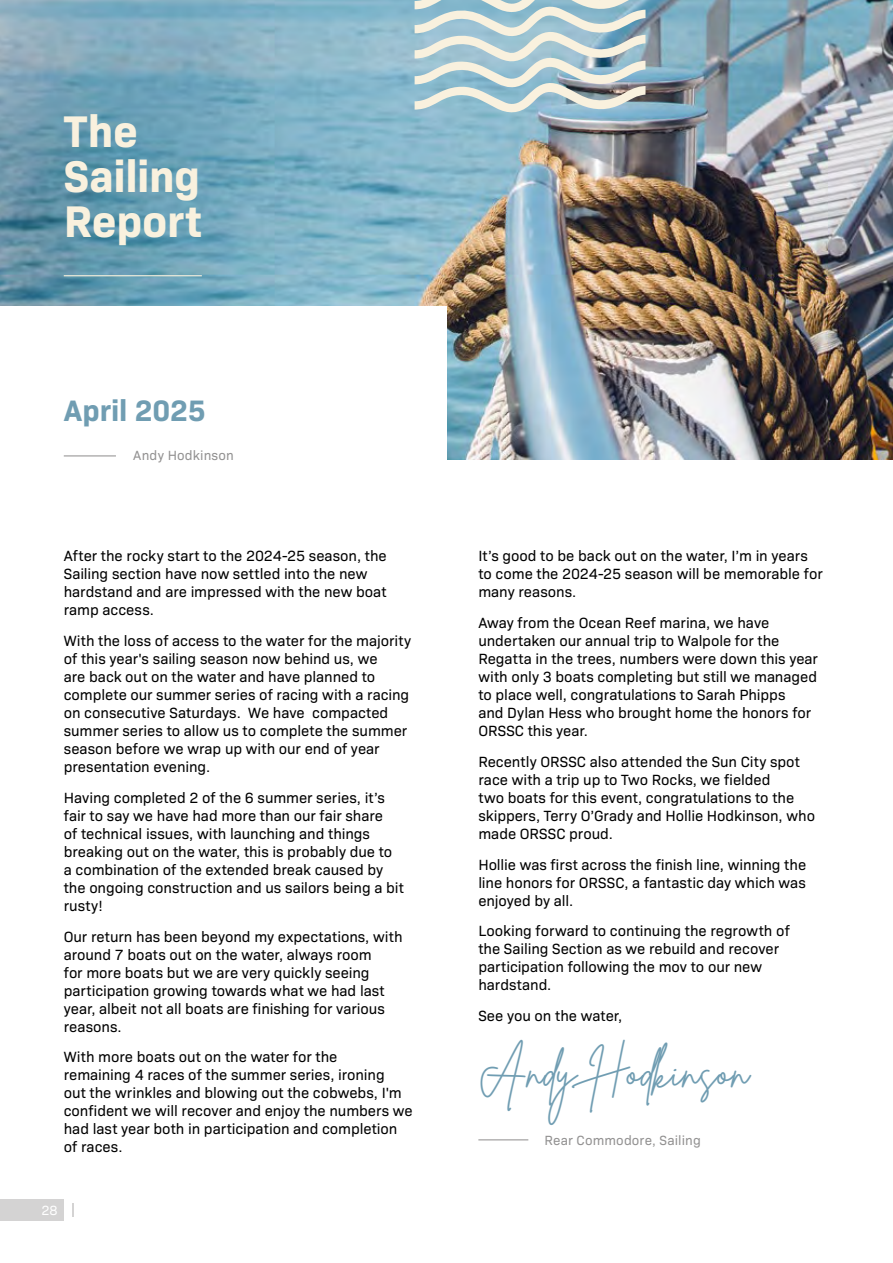
<style>
.page{position:relative;width:893px;height:1263px;background:#fff}
.page>*{position:absolute;margin:0;border:0;box-sizing:border-box;transform-origin:0 0}
.t1{font:700 45px/45px "Bio Sans";letter-spacing:-.01em;color:#f9f1de}
.t2{font:45px "Brittany Signature";color:#709db2}
.t3{font:700 30px "Bio Sans";letter-spacing:-.005em;color:#709db2}
.body{font:15px/18px "Bio Sans";color:#000}
.t4{font:13.5px "Bio Sans";letter-spacing:.01em;color:#939292}
.t5{font:13.5px "Bio Sans";color:#fff}
</style>
<div class="page">
<img style="left:0;top:0;width:893px;height:460px">
<svg style="left:415px;top:0;width:230px;height:114px"></svg>
<div style="left:0;top:306px;width:446px;height:957px;background:#fff"></div>
<hr style="left:64px;top:455px;width:52px;height:1px;background:#939292">
<hr style="left:478px;top:1139px;width:50px;height:1px;background:#939292">
<hr style="left:64px;top:275px;width:138px;height:1px;background:#f9f1de">
<div style="left:0;top:1199px;width:64px;height:21px;background:#d4d3d3"></div>
<svg style="left:72px;top:1203px;width:2px;height:13px"></svg>
<p class="t1" style="left:64px;top:105px;width:140px">The<br>Sailing<br>Report</p>
<p class="t3" style="left:64px;top:388px;width:143px">April 2025</p>
<p class="t4" style="left:133px;top:445px;width:102px">Andy Hodkinson</p>
<p class="body" style="left:64px;top:546px;width:324px">After the rocky start to the 2024-25 season, the Sailing section have now settled into the new hardstand and are impressed with the new boat ramp access.</p>
<p class="body" style="left:64px;top:631px;width:349px">With the loss of access to the water for the majority of this year's sailing season now behind us, we<br>are back out on the water and have planned to complete our summer series of racing with a racing on consecutive Saturdays. We have compacted summer series to allow us to complete the summer season before we wrap up with our end of year presentation evening.</p>
<p class="body" style="left:64px;top:787px;width:341px">Having completed 2 of the 6 summer series, it’s fair to say we have had more than our fair share<br>of technical issues, with launching and things breaking out on the water, this is probably due to a combination of the extended break caused by the ongoing construction and us sailors being a bit rusty!</p>
<p class="body" style="left:64px;top:926px;width:340px">Our return has been beyond my expectations, with around 7 boats out on the water, always room<br>for more boats but we are very quickly seeing participation growing towards what we had last year, albeit not all boats are finishing for various reasons.</p>
<p class="body" style="left:64px;top:1047px;width:350px">With more boats out on the water for the<br>remaining 4 races of the summer series, ironing<br>out the wrinkles and blowing out the cobwebs, I'm confident we will recover and enjoy the numbers we had last year both in participation and completion of races.</p>
<p class="t5" style="left:41px;top:1200px;width:18px">28</p>
<p class="body" style="left:478px;top:546px;width:346px">It’s good to be back out on the water, I’m in years to come the 2024-25 season will be memorable for many reasons.</p>
<p class="body" style="left:478px;top:613px;width:341px">Away from the Ocean Reef marina, we have undertaken our annual trip to Walpole for the Regatta in the trees, numbers were down this year with only 3 boats completing but still we managed to place well, congratulations to Sarah Phipps<br>and Dylan Hess who brought home the honors for ORSSC this year.</p>
<p class="body" style="left:478px;top:751px;width:338px">Recently ORSSC also attended the Sun City spot race with a trip up to Two Rocks, we fielded<br>two boats for this event, congratulations to the skippers, Terry O’Grady and Hollie Hodkinson, who made ORSSC proud.</p>
<p class="body" style="left:478px;top:854px;width:329px;text-align:justify">Hollie was first across the finish line, winning the line honors for ORSSC, a fantastic day which was enjoyed by all.</p>
<p class="body" style="left:478px;top:921px;width:313px">Looking forward to continuing the regrowth of the Sailing Section as we rebuild and recover participation following the mov to our new hardstand.</p>
<p class="body" style="left:478px;top:1006px;width:146px">See you on the water,</p>
<p class="t2" style="left:478px;top:1043px;width:272px">Andy Hodkinson</p>
<p class="t4" style="left:544px;top:1130px;width:158px">Rear Commodore, Sailing</p>
</div>
